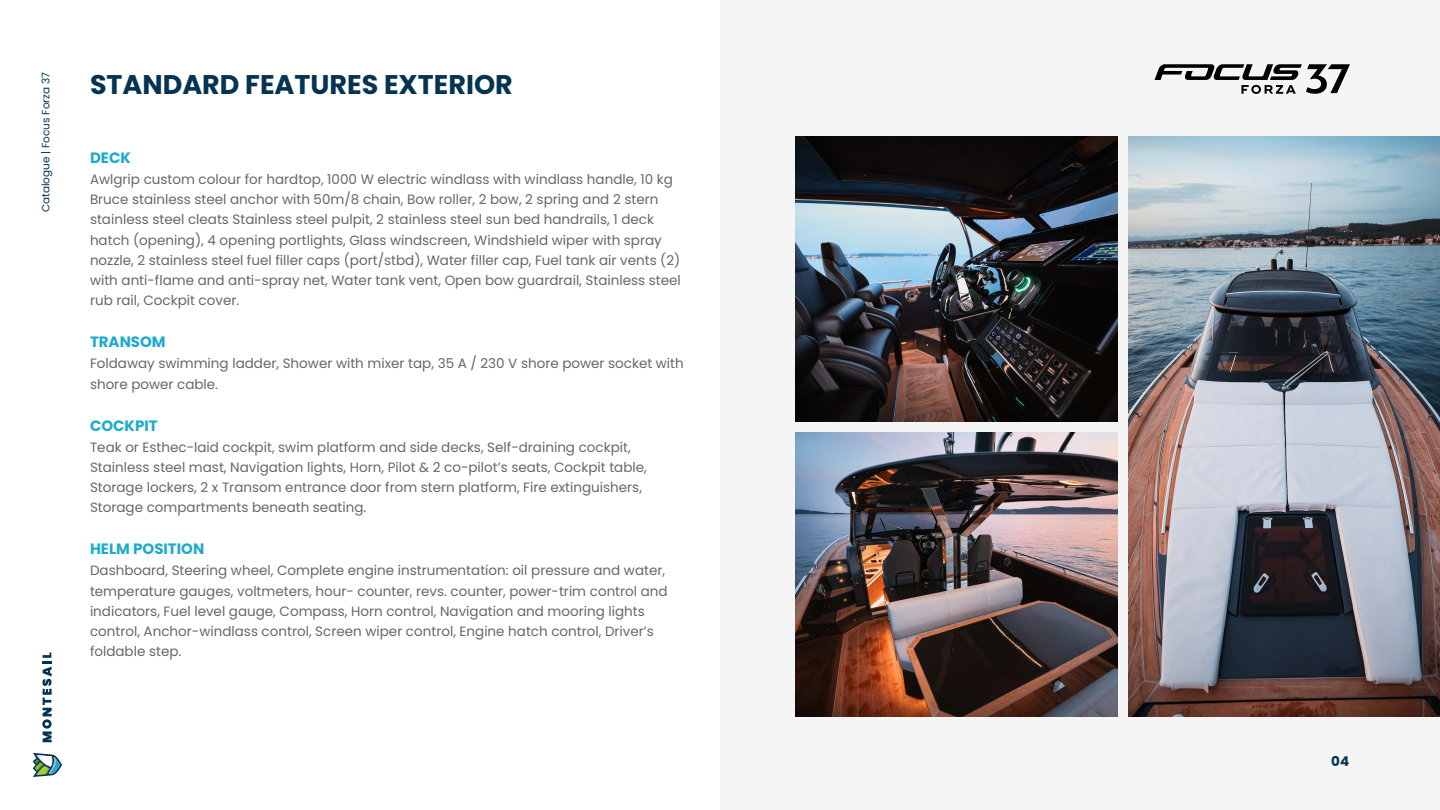
<style>
.page{position:relative;width:1440px;height:810px;background:#fff}
.page>*{position:absolute;margin:0;border:0;box-sizing:border-box;transform-origin:0 0}
.t1{font:700 27px "Poppins";color:#053453}
.t2{font:700 15px "Poppins";color:#1eaacc}
.t3{font:13.5px/20.2px "Poppins";color:#676767}
.t4{font:700 13.5px "Poppins";color:#053453}
.t5{font:10.5px "Poppins";color:#053453}
</style>
<div class="page">
<div style="left:720px;top:0;width:720px;height:810px;background:#f5f5f5"></div>
<img style="left:1129px;top:136px;width:311px;height:581px">
<svg style="left:33px;top:753px;width:29px;height:24px"></svg>
<svg style="left:42px;top:652px;width:10px;height:90px"></svg>
<img style="left:795px;top:136px;width:323px;height:286px">
<img style="left:795px;top:432px;width:323px;height:285px">
<svg style="left:1155px;top:64px;width:195px;height:30px"></svg>
<p class="t5" style="left:40px;top:212px;width:142px;rotate:-90deg">Catalogue | Focus Forza 37</p>
<h1 class="t1" style="left:90px;top:69px;width:424px">STANDARD FEATURES EXTERIOR</h1>
<p class="t2" style="left:90px;top:149px;width:42px">DECK</p>
<p class="t3" style="left:90px;top:169px;width:592px">Awlgrip custom colour for hardtop, 1000 W electric windlass with windlass handle, 10 kg Bruce stainless steel anchor with 50m/8 chain, Bow roller, 2 bow, 2 spring and 2 stern stainless steel cleats Stainless steel pulpit, 2 stainless steel sun bed handrails, 1 deck hatch (opening), 4 opening portlights, Glass windscreen, Windshield wiper with spray nozzle, 2 stainless steel fuel filler caps (port/stbd), Water filler cap, Fuel tank air vents (2) with anti-flame and anti-spray net, Water tank vent, Open bow guardrail, Stainless steel rub rail, Cockpit cover.</p>
<p class="t2" style="left:90px;top:333px;width:77px">TRANSOM</p>
<p class="t3" style="left:90px;top:353px;width:595px">Foldaway swimming ladder, Shower with mixer tap, 35 A / 230 V shore power socket with shore power cable.</p>
<p class="t2" style="left:90px;top:417px;width:69px">COCKPIT</p>
<p class="t3" style="left:90px;top:437px;width:558px">Teak or Esthec-laid cockpit, swim platform and side decks, Self-draining cockpit, Stainless steel mast, Navigation lights, Horn, Pilot &amp; 2 co-pilot’s seats, Cockpit table, Storage lockers, 2 x Transom entrance door from stern platform, Fire extinguishers, Storage compartments beneath seating.</p>
<p class="t2" style="left:90px;top:540px;width:116px">HELM POSITION</p>
<p class="t3" style="left:90px;top:560px;width:579px">Dashboard, Steering wheel, Complete engine instrumentation: oil pressure and water, temperature gauges, voltmeters, hour- counter, revs. counter, power-trim control and indicators, Fuel level gauge, Compass, Horn control, Navigation and mooring lights control, Anchor-windlass control, Screen wiper control, Engine hatch control, Driver’s foldable step.</p>
<p class="t4" style="left:1331px;top:753px;width:19px">04</p>
</div>
